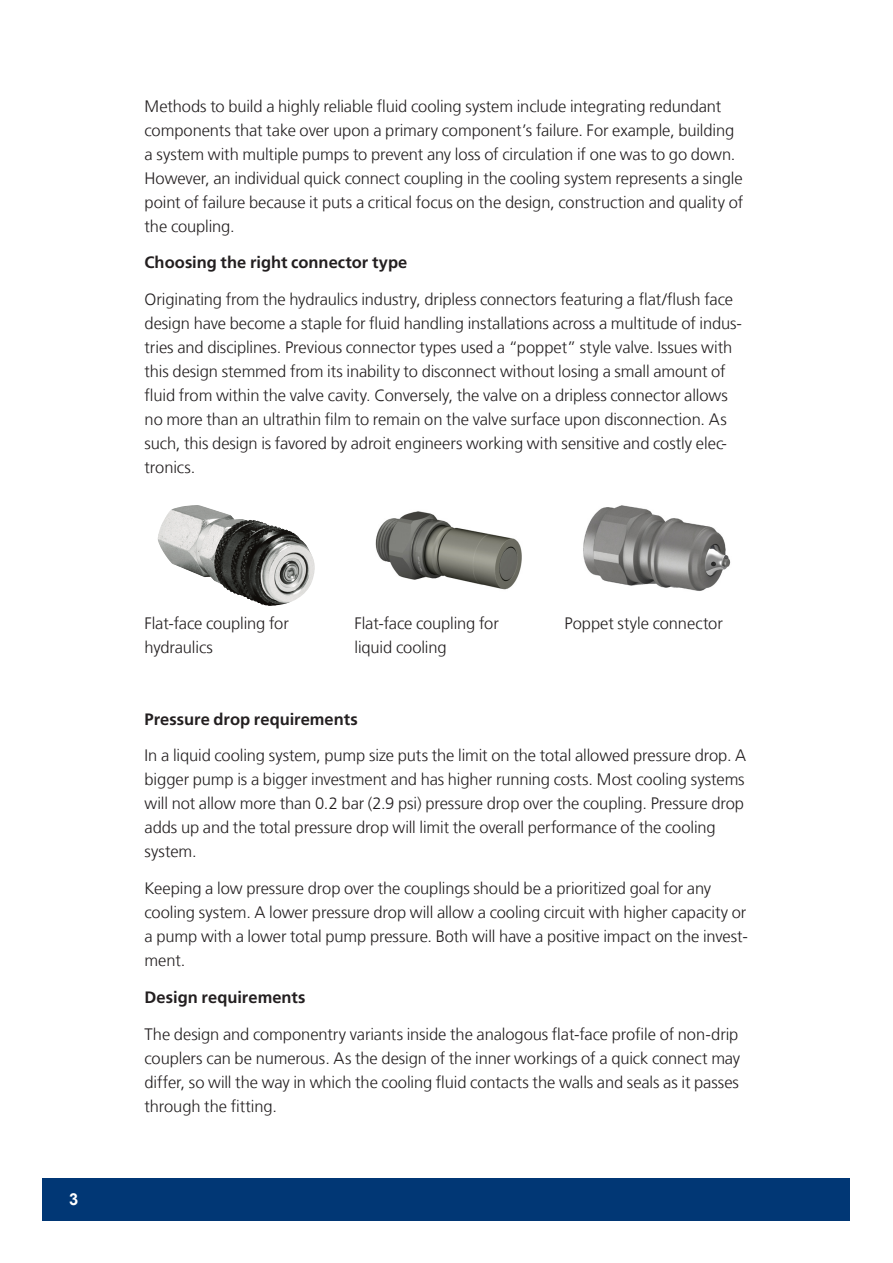
<style>
.page{position:relative;width:893px;height:1263px;background:#fff}
.page>*{position:absolute;margin:0;border:0;box-sizing:border-box;transform-origin:0 0}
.Bodytext{font:300 16.5px/24px "Frutiger LT Com";letter-spacing:-.005em;color:#231f20}
.Bodytext-2{font:700 16.5px "Frutiger LT Com";color:#231f20}
.t1{font:700 16.5px "Arial";color:#fff}
</style>
<div class="page">
<div style="left:43px;top:1178px;width:807px;height:42px;background:#013775"></div>
<img style="left:158px;top:506px;width:157px;height:100px">
<img style="left:375px;top:511px;width:147px;height:79px">
<img style="left:583px;top:505px;width:148px;height:86px">
<p class="t1" style="left:69px;top:1188px;width:11px">3</p>
<p class="Bodytext" style="left:145px;top:94px;width:600px">Methods to build a highly reliable fluid cooling system include integrating redundant components that take over upon a primary component’s failure. For example, building a system with multiple pumps to prevent any loss of circulation if one was to go down.<br>However, an individual quick connect coupling in the cooling system represents a single point of failure because it puts a critical focus on the design, construction and quality of the coupling.</p>
<p class="Bodytext-2" style="left:145px;top:253px;width:264px">Choosing the right connector type</p>
<p class="Bodytext" style="left:145px;top:288px;width:599px">Originating from the hydraulics industry, dripless connectors featuring a flat/flush face design have become a staple for fluid handling installations across a multitude of indus&shy;tries and disciplines. Previous connector types used a “poppet” style valve. Issues with this design stemmed from its inability to disconnect without losing a small amount of fluid from within the valve cavity. Conversely, the valve on a dripless connector allows no more than an ultrathin film to remain on the valve surface upon disconnection. As such, this design is favored by adroit engineers working with sensitive and costly elec&shy;tronics.</p>
<p class="Bodytext" style="left:145px;top:611px;width:146px">Flat-face coupling for hydraulics</p>
<p class="Bodytext" style="left:355px;top:611px;width:146px">Flat-face coupling for liquid cooling</p>
<p class="Bodytext" style="left:565px;top:611px;width:160px">Poppet style connector</p>
<p class="Bodytext-2" style="left:145px;top:709px;width:215px">Pressure drop requirements</p>
<p class="Bodytext" style="left:145px;top:744px;width:603px">In a liquid cooling system, pump size puts the limit on the total allowed pressure drop. A bigger pump is a bigger investment and has higher running costs. Most cooling systems will not allow more than 0.2 bar (2.9 psi) pressure drop over the coupling. Pressure drop adds up and the total pressure drop will limit the overall performance of the cooling system.</p>
<p class="Bodytext" style="left:145px;top:877px;width:605px">Keeping a low pressure drop over the couplings should be a prioritized goal for any cooling system. A lower pressure drop will allow a cooling circuit with higher capacity or a pump with a lower total pump pressure. Both will have a positive impact on the invest&shy;ment.</p>
<p class="Bodytext-2" style="left:145px;top:987px;width:162px">Design requirements</p>
<p class="Bodytext" style="left:145px;top:1022px;width:597px;text-align:justify">The design and componentry variants inside the analogous flat-face profile of non-drip couplers can be numerous. As the design of the inner workings of a quick connect may differ, so will the way in which the cooling fluid contacts the walls and seals as it passes through the fitting.</p>
</div>
